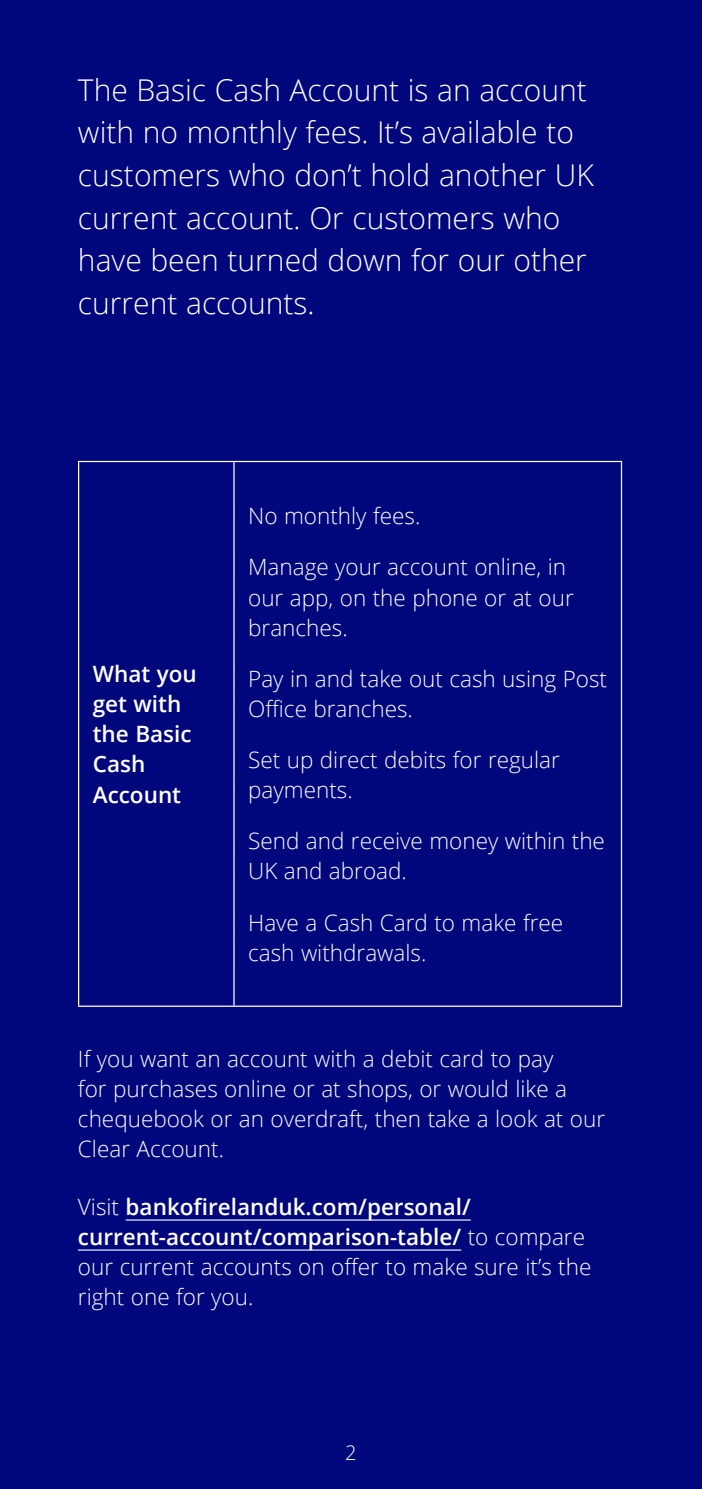
<style>
.page{position:relative;width:702px;height:1489px;background:#fff}
.page>*{position:absolute;margin:0;border:0;box-sizing:border-box;transform-origin:0 0}
.Main_Body_Copy{font:300 30px/42.5px "Open Sans";color:#fff}
.Main_Body_Copy-2{font:300 22.5px/30px "Open Sans";color:#fff}
.Main_Body_Copy-3{font:600 22.5px/30px "Open Sans";color:#fff}
.Body{font:300 20px "Open Sans";color:#fff}
.s1{font-weight:600}
</style>
<div class="page">
<div style="left:0;top:0;width:702px;height:1488px;background:#00067b"></div>
<hr style="left:126px;top:1219px;width:345px;height:1px;background:#fff">
<hr style="left:78px;top:1249px;width:383px;height:1px;background:#fff">
<hr style="left:78px;top:462px;width:1px;height:543px;background:#fff">
<hr style="left:78px;top:461px;width:156px;height:1px;background:#fff">
<hr style="left:78px;top:1005px;width:156px;height:1px;background:#fff">
<hr style="left:233px;top:462px;width:1px;height:543px;background:#fff">
<hr style="left:234px;top:461px;width:388px;height:1px;background:#fff">
<hr style="left:620px;top:462px;width:2px;height:543px;background:#fff">
<hr style="left:234px;top:1005px;width:388px;height:1px;background:#fff">
<p class="Main_Body_Copy" style="left:78px;top:68px;width:517px">The Basic Cash Account is an account with no monthly fees. It’s available to customers who don’t hold another UK current account. Or customers who have been turned down for our other current accounts.</p>
<p class="Main_Body_Copy-3" style="left:93px;top:658px;width:105px">What you get with the Basic<br>Cash<br>Account</p>
<p class="Main_Body_Copy-2" style="left:248px;top:500px;width:174px">No monthly fees.</p>
<p class="Main_Body_Copy-2" style="left:248px;top:551px;width:327px">Manage your account online, in our app, on the phone or at our branches.</p>
<p class="Main_Body_Copy-2" style="left:248px;top:663px;width:360px">Pay in and take out cash using Post<br>Office branches.</p>
<p class="Main_Body_Copy-2" style="left:248px;top:744px;width:313px">Set up direct debits for regular payments.</p>
<p class="Main_Body_Copy-2" style="left:248px;top:825px;width:358px">Send and receive money within the<br>UK and abroad.</p>
<p class="Main_Body_Copy-2" style="left:248px;top:906px;width:316px">Have a Cash Card to make free cash withdrawals.</p>
<p class="Main_Body_Copy-2" style="left:78px;top:1042px;width:528px">If you want an account with a debit card to pay<br>for purchases online or at shops, or would like a chequebook or an overdraft, then take a look at our Clear Account.</p>
<p class="Main_Body_Copy-2" style="left:78px;top:1191px;width:515px">Visit <span class="s1">bankofirelanduk.com/personal/ current-account/comparison-table/</span> to compare our current accounts on offer to make sure it’s the right one for you.</p>
<p class="Body" style="left:345px;top:1438px;width:13px">2</p>
</div>
